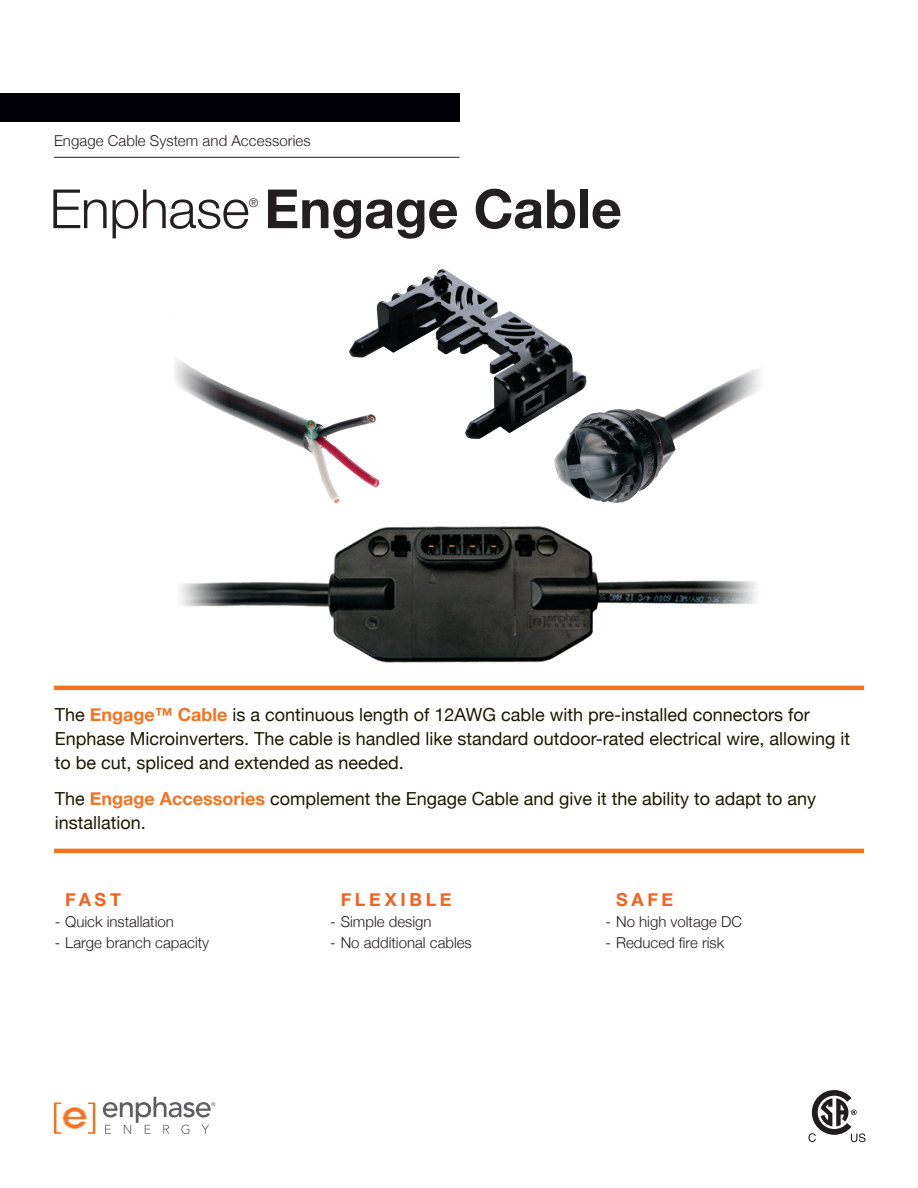
<style>
.page{position:relative;width:918px;height:1188px;background:#fff}
.page>*{position:absolute;margin:0;border:0;box-sizing:border-box;transform-origin:0 0}
.t1{font:700 54px "Helvetica Neue";color:#231f20}
.t2{font:18px/24px "Helvetica Neue";color:#191a00}
.t3{font:700 18px "Helvetica Neue";letter-spacing:.2em;color:#f26221}
.t4{font:300 15px "Helvetica Neue";color:#231f20}
.t5{font:300 12px "Helvetica Neue";color:#231f20}
.s1{font-weight:300}
.s2{font-weight:700;color:#f47321}
</style>
<div class="page">
<div style="left:0;top:94px;width:460px;height:28px;background:#000006"></div>
<hr style="left:54px;top:157px;width:406px;height:1px;background:#231f20">
<hr style="left:54px;top:686px;width:810px;height:4px;background:#f47321">
<hr style="left:54px;top:849px;width:810px;height:4px;background:#f47321">
<svg style="left:808px;top:1090px;width:57px;height:52px"></svg>
<img style="left:174px;top:269px;width:586px;height:394px">
<svg style="left:54px;top:1102px;width:41px;height:32px"></svg>
<svg style="left:103px;top:1097px;width:112px;height:37px"></svg>
<p class="t4" style="left:54px;top:128px;width:258px">Engage Cable System and Accessories</p>
<p class="t1" style="left:50px;top:167px;width:574px"><span class="s1">Enphase</span> Engage Cable</p>
<p class="t5" style="left:249px;top:193px;width:11px">®</p>
<p class="t2" style="left:55px;top:704px;width:797px">The <span class="s2">Engage™ Cable</span> is a continuous length of 12AWG cable with pre-installed connectors for<br>Enphase Microinverters. The cable is handled like standard outdoor-rated electrical wire, allowing it to be cut, spliced and extended as needed.</p>
<p class="t2" style="left:55px;top:788px;width:763px">The <span class="s2">Engage Accessories</span> complement the Engage Cable and give it the ability to adapt to any installation.</p>
<p class="t3" style="left:65px;top:885px;width:57px">FAST</p>
<p class="t4" style="left:55px;top:909px;width:121px">- Quick installation</p>
<p class="t4" style="left:55px;top:931px;width:156px">- Large branch capacity</p>
<p class="t3" style="left:341px;top:885px;width:112px">FLEXIBLE</p>
<p class="t4" style="left:330px;top:909px;width:103px">- Simple design</p>
<p class="t4" style="left:330px;top:930px;width:143px">- No additional cables</p>
<p class="t3" style="left:616px;top:885px;width:59px">SAFE</p>
<p class="t4" style="left:606px;top:909px;width:138px">- No high voltage DC</p>
<p class="t4" style="left:606px;top:930px;width:120px">- Reduced fire risk</p>
</div>
